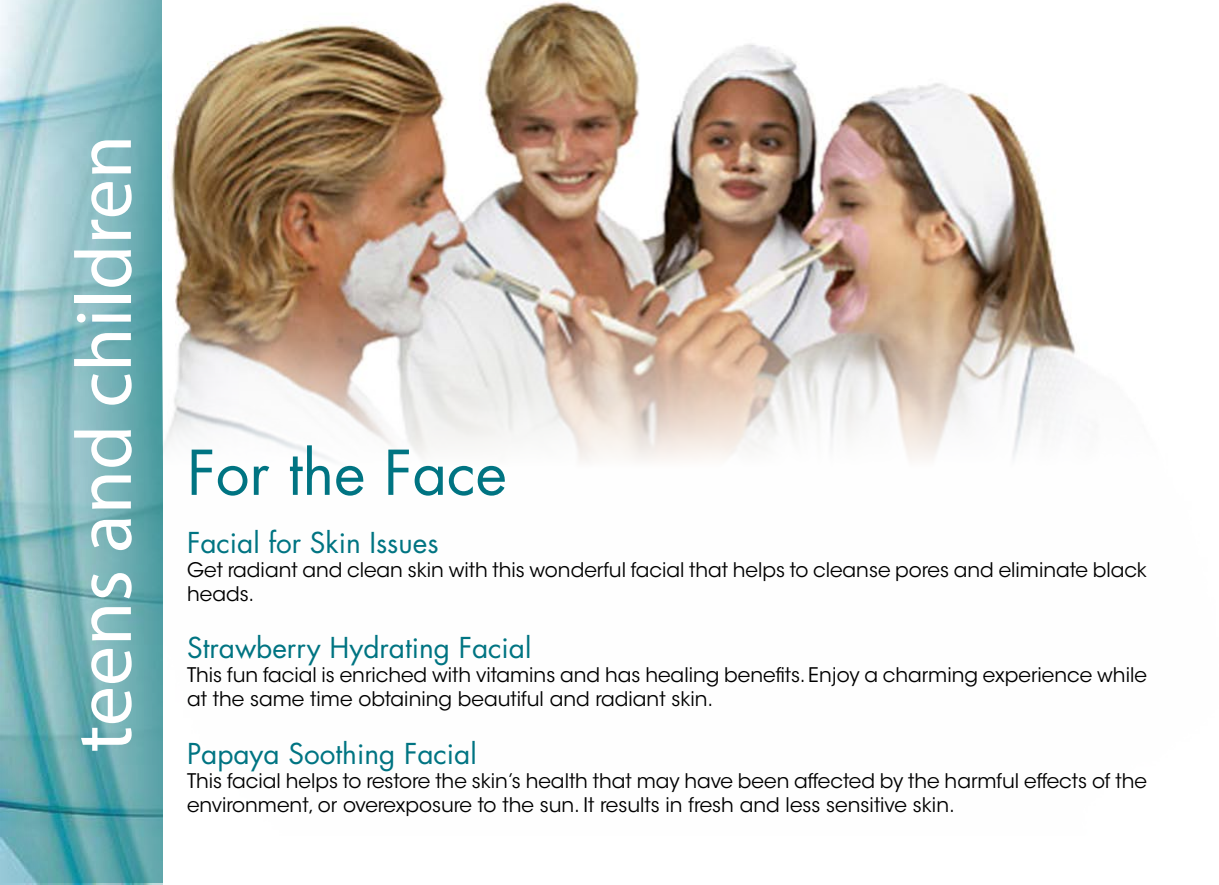
<style>
.page{position:relative;width:1219px;height:885px;background:#fff}
.page>*{position:absolute;margin:0;border:0;box-sizing:border-box;transform-origin:0 0}
.t1{font:80px "Myriad Pro";color:#fff}
.t2{font:60px "Futura Std";color:#007482}
.t3{font:28px "Futura Std";color:#007482}
.t4{font:20px/24px "ITC Avant Garde Std";color:#000}
</style>
<div class="page">
<svg style="left:0;top:0;width:162px;height:882px;background:#7eb7bc"></svg>
<img style="left:162px;top:1px;width:918px;height:834px">
<h1 class="t1" style="left:55px;top:752px;width:619px;rotate:-90deg">teens and children</h1>
<h2 class="t2" style="left:187px;top:434px;width:321px">For the Face</h2>
<h3 class="t3" style="left:187px;top:524px;width:253px">Facial for Skin Issues</h3>
<p class="t4" style="left:187px;top:557px;width:961px">Get radiant and clean skin with this wonderful facial that helps to cleanse pores and eliminate black heads.</p>
<h3 class="t3" style="left:187px;top:630px;width:346px">Strawberry Hydrating Facial</h3>
<p class="t4" style="left:187px;top:663px;width:961px">This fun facial is enriched with vitamins and has healing benefits. Enjoy a charming experience while at the same time obtaining beautiful and radiant skin.</p>
<h3 class="t3" style="left:187px;top:735px;width:291px">Papaya Soothing Facial</h3>
<p class="t4" style="left:187px;top:768px;width:961px">This facial helps to restore the skin’s health that may have been affected by the harmful effects of the environment, or overexposure to the sun. It results in fresh and less sensitive skin.</p>
</div>
